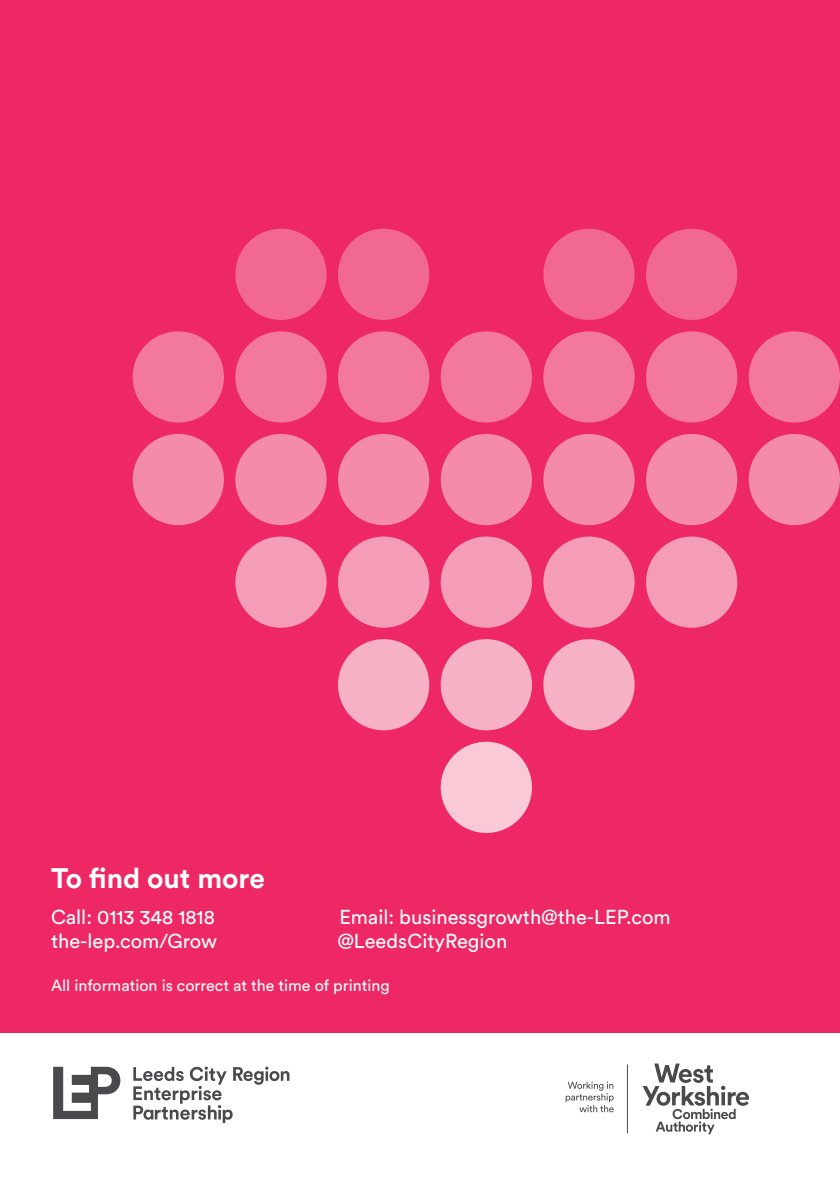
<style>
.page{position:relative;width:840px;height:1191px;background:#fff}
.page>*{position:absolute;margin:0;border:0;box-sizing:border-box;transform-origin:0 0}
.t1{font:700 28px "Circular Std";color:#fff}
.t2{font:20px "Circular Std";color:#fff}
.t3{font:16px "Circular Std";color:#fff}
</style>
<div class="page">
<div style="left:0;top:0;width:839px;height:1032px;background:#ee2765"></div>
<div style="left:133px;top:331px;width:91px;height:91px;background:#f2799c;border-radius:50%"></div>
<div style="left:133px;top:434px;width:91px;height:91px;background:#f38ba9;border-radius:50%"></div>
<div style="left:235px;top:331px;width:91px;height:91px;background:#f2799c;border-radius:50%"></div>
<div style="left:235px;top:434px;width:91px;height:91px;background:#f38ba9;border-radius:50%"></div>
<div style="left:338px;top:331px;width:91px;height:91px;background:#f2799c;border-radius:50%"></div>
<div style="left:338px;top:434px;width:91px;height:91px;background:#f38ba9;border-radius:50%"></div>
<div style="left:440px;top:331px;width:91px;height:91px;background:#f2799c;border-radius:50%"></div>
<div style="left:440px;top:434px;width:91px;height:91px;background:#f38ba9;border-radius:50%"></div>
<div style="left:543px;top:331px;width:91px;height:91px;background:#f2799c;border-radius:50%"></div>
<div style="left:543px;top:434px;width:91px;height:91px;background:#f38ba9;border-radius:50%"></div>
<div style="left:645px;top:331px;width:91px;height:91px;background:#f2799c;border-radius:50%"></div>
<div style="left:645px;top:434px;width:91px;height:91px;background:#f38ba9;border-radius:50%"></div>
<div style="left:235px;top:536px;width:91px;height:92px;background:#f59db7;border-radius:50%"></div>
<div style="left:338px;top:536px;width:91px;height:92px;background:#f59db7;border-radius:50%"></div>
<div style="left:440px;top:536px;width:91px;height:92px;background:#f59db7;border-radius:50%"></div>
<div style="left:543px;top:536px;width:91px;height:92px;background:#f59db7;border-radius:50%"></div>
<div style="left:338px;top:639px;width:91px;height:91px;background:#f7b1c5;border-radius:50%"></div>
<div style="left:440px;top:639px;width:91px;height:91px;background:#f7b1c5;border-radius:50%"></div>
<div style="left:440px;top:741px;width:91px;height:92px;background:#f9c9d6;border-radius:50%"></div>
<div style="left:543px;top:639px;width:91px;height:91px;background:#f7b1c5;border-radius:50%"></div>
<div style="left:645px;top:536px;width:91px;height:92px;background:#f59db7;border-radius:50%"></div>
<div style="left:748px;top:331px;width:91px;height:91px;background:#f2799c;border-radius:50%"></div>
<div style="left:748px;top:434px;width:91px;height:91px;background:#f38ba9;border-radius:50%"></div>
<div style="left:235px;top:229px;width:91px;height:91px;background:#f16890;border-radius:50%"></div>
<div style="left:338px;top:229px;width:91px;height:91px;background:#f16890;border-radius:50%"></div>
<div style="left:543px;top:229px;width:91px;height:91px;background:#f16890;border-radius:50%"></div>
<div style="left:645px;top:229px;width:91px;height:91px;background:#f16890;border-radius:50%"></div>
<svg style="left:53px;top:1066px;width:67px;height:53px"></svg>
<svg style="left:133px;top:1066px;width:156px;height:56px"></svg>
<svg style="left:642px;top:1063px;width:106px;height:71px"></svg>
<svg style="left:565px;top:1081px;width:48px;height:31px"></svg>
<hr style="left:626px;top:1064px;width:1px;height:69px;background:#4a4a4c">
<h1 class="t1" style="left:51px;top:860px;width:215px">To find out more</h1>
<p class="t2" style="left:51px;top:904px;width:165px">Call: 0113 348 1818</p>
<p class="t2" style="left:339px;top:904px;width:332px">Email: businessgrowth@the-LEP.com</p>
<p class="t2" style="left:51px;top:928px;width:167px">the-lep.com/Grow</p>
<p class="t2" style="left:337px;top:928px;width:171px">@LeedsCityRegion</p>
<p class="t3" style="left:51px;top:975px;width:340px">All information is correct at the time of printing</p>
</div>
